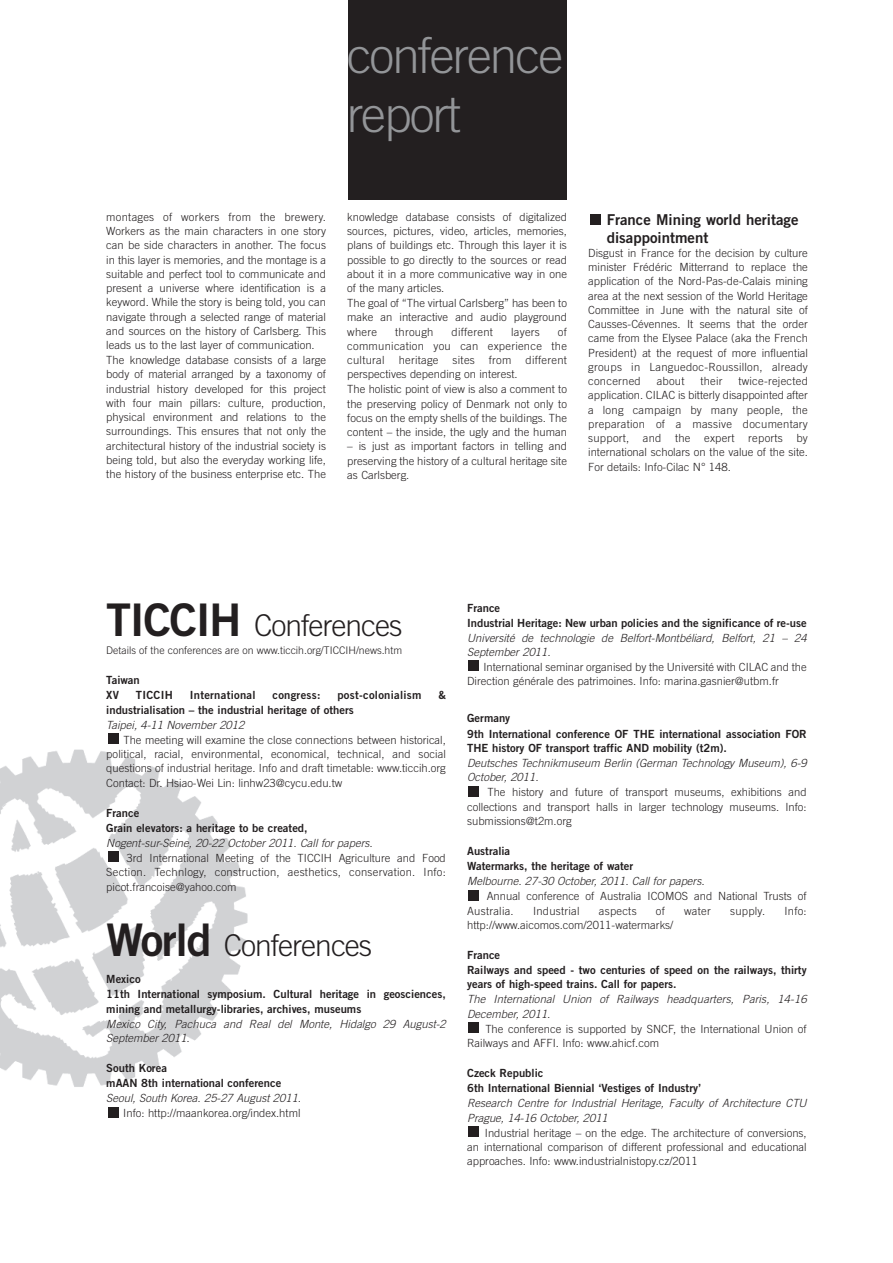
<style>
.page{position:relative;width:893px;height:1263px;background:#fff}
.page>*{position:absolute;margin:0;border:0;box-sizing:border-box;transform-origin:0 0}
.t1{font:300 49.5px/59.4px "Trade Gothic";letter-spacing:-.04em;color:#939598}
.t2{font:300 30px "Trade Gothic";letter-spacing:-.035em;color:#231f20}
.t3{font:15px/18px "Trade Gothic Bold Two";color:#231f20}
.t4{font:300 11.25px/14.2px "Trade Gothic";color:#231f20;text-align:justify}
.t5{font:11.25px/15.1px "Trade Gothic Bold Two";color:#231f20}
.t6{font:italic 300 11.25px/14.2px "Trade Gothic";color:#231f20}
.t7{font:11.25px "Trade Gothic Bold Two";letter-spacing:.025em;color:#231f20}
.t8{font:300 11.25px "Trade Gothic";letter-spacing:.02em;color:#231f20}
.t9{font:300 10.5px "Trade Gothic";color:#231f20}
.s1{font-family:"Trade Gothic Bold Two";font-weight:400;font-size:45px}
</style>
<div class="page">
<img style="left:0;top:749px;width:248px;height:338px">
<div style="left:348px;top:0;width:219px;height:200px;background:#231f20"></div>
<div style="left:108px;top:1107px;width:10px;height:10px;background:#231f20"></div>
<div style="left:469px;top:1126px;width:10px;height:11px;background:#231f20"></div>
<div style="left:469px;top:1022px;width:10px;height:11px;background:#231f20"></div>
<div style="left:469px;top:890px;width:10px;height:10px;background:#231f20"></div>
<div style="left:469px;top:786px;width:10px;height:10px;background:#231f20"></div>
<div style="left:469px;top:661px;width:10px;height:10px;background:#231f20"></div>
<div style="left:108px;top:851px;width:10px;height:11px;background:#231f20"></div>
<div style="left:108px;top:733px;width:10px;height:11px;background:#231f20"></div>
<div style="left:590px;top:214px;width:10px;height:11px;background:#231f20"></div>
<h1 class="t1" style="left:347px;top:30px;width:218px">conference report</h1>
<p class="t4" style="left:106px;top:211px;width:221px;text-align:left">montages of workers from the brewery.<br>Workers as the main characters in one story can be side characters in another. The focus in this layer is memories, and the montage is a suitable and perfect tool to communicate and present a universe where identification is a keyword. While the story is being told, you can navigate through a selected range of material and sources on the history of Carlsberg. This leads us to the last layer of communication.<br>The knowledge database consists of a large body of material arranged by a taxonomy of industrial history developed for this project with four main pillars: culture, production, physical environment and relations to the surroundings. This ensures that not only the architectural history of the industrial society is being told, but also the everyday working life, the history of the business enterprise etc. The</p>
<p class="t4" style="left:347px;top:210px;width:221px;text-align:left">knowledge database consists of digitalized sources, pictures, video, articles, memories, plans of buildings etc. Through this layer it is possible to go directly to the sources or read about it in a more communicative way in one of the many articles.<br>The goal of “The virtual Carlsberg” has been to make an interactive and audio playground where</p>
<p class="t4" style="left:347px;top:325px;width:221px;text-align:left;text-indent:211px">of communication you can experience the cultural heritage sites from different perspectives depending on interest.<br>The holistic point of view is also a comment to the preserving policy of Denmark not only to focus on the empty shells of the buildings. The content – the inside, the ugly and the human</p>
<p class="t4" style="left:347px;top:440px;width:221px">– is just as important factors in telling and preserving the history of a cultural heritage site as Carlsberg.</p>
<p class="t8" style="left:395px;top:327px;width:40px">through</p>
<p class="t8" style="left:452px;top:327px;width:43px">different</p>
<p class="t4" style="left:511px;top:325px;width:30px">layers</p>
<h3 class="t3" style="left:607px;top:212px;width:193px">France Mining world heritage disappointment</h3>
<p class="t4" style="left:588px;top:247px;width:221px">Disgust in France for the decision by culture minister Frédéric Mitterrand to replace the application of the Nord-Pas-de-Calais mining area at the next session of the World Heritage Committee in June with the natural site of Causses-Cévennes. It seems that the order came from the Elysee Palace (aka the French President) at the request of more influential groups in Languedoc-Roussillon, already concerned</p>
<p class="t4" style="left:588px;top:375px;width:221px;text-indent:150px">twice-rejected application. CILAC is bitterly disappointed after a long campaign by many people, the preparation of a massive documentary support, and the expert reports by international scholars on the value of the site.<br>For details: Info-Cilac N° 148.</p>
<p class="t4" style="left:657px;top:375px;width:29px">about</p>
<p class="t4" style="left:700px;top:375px;width:24px">their</p>
<h2 class="t2" style="left:106px;top:614px;width:298px"><span class="s1">TICCIH</span> Conferences</h2>
<p class="t9" style="left:106px;top:646px;width:297px">Details of the conferences are on www.ticcih.org/TICCIH/news.htm</p>
<p class="t5" style="left:106px;top:674px;width:35px">Taiwan<br>XV</p>
<p class="t5" style="left:136px;top:689px;width:38px">TICCIH</p>
<p class="t7" style="left:190px;top:691px;width:67px">International</p>
<p class="t7" style="left:272px;top:691px;width:50px">congress:</p>
<p class="t7" style="left:337px;top:691px;width:86px">post-colonialism</p>
<p class="t5" style="left:438px;top:689px;width:9px">&amp;</p>
<p class="t5" style="left:106px;top:703px;width:249px">industrialisation – the industrial heritage of others</p>
<p class="t6" style="left:106px;top:718px;width:140px">Taipei, 4-11 November 2012</p>
<p class="t4" style="left:106px;top:734px;width:341px;text-indent:17px">The meeting will examine the close connections between historical, political, racial, environmental, economical, technical, and social questions of industrial heritage. Info and draft timetable: www.ticcih.org Contact: Dr. Hsiao-Wei Lin: linhw23@cycu.edu.tw</p>
<p class="t5" style="left:106px;top:806px;width:203px">France<br>Grain elevators: a heritage to be created,</p>
<p class="t6" style="left:106px;top:837px;width:268px">Nogent-sur-Seine, 20-22 October 2011. Call for papers.</p>
<p class="t4" style="left:106px;top:852px;width:341px;text-indent:20px">3rd International Meeting of the TICCIH Agriculture and Food Section. Technlogy, construction, aesthetics, conservation. Info: picot.francoise@yahoo.com</p>
<h2 class="t2" style="left:106px;top:934px;width:267px"><span class="s1">World</span> Conferences</h2>
<p class="t5" style="left:106px;top:973px;width:341px;line-height:14.7px">Mexico<br>11th International symposium. Cultural heritage in geosciences, mining and metallurgy-libraries, archives, museums</p>
<p class="t6" style="left:106px;top:1017px;width:341px">Mexico City, Pachuca and Real del Monte, Hidalgo 29 August-2<br>September 2011.</p>
<p class="t5" style="left:106px;top:1061px;width:177px">South Korea<br>mAAN 8th international conference</p>
<p class="t6" style="left:106px;top:1092px;width:196px">Seoul, South Korea. 25-27 August 2011.</p>
<p class="t4" style="left:123px;top:1107px;width:179px">Info: http://maankorea.org/index.html</p>
<p class="t5" style="left:467px;top:601px;width:341px">France<br>Industrial Heritage: New urban policies and the significance of re-use</p>
<p class="t6" style="left:467px;top:632px;width:341px">Université de technologie de Belfort-Montbéliard, Belfort, 21 – 24<br>September 2011.</p>
<p class="t4" style="left:467px;top:661px;width:341px;text-indent:16px">International seminar organised by the Université with CILAC and the<br>Direction générale des patrimoines. Info: marina.gasnier@utbm.fr</p>
<p class="t5" style="left:467px;top:712px;width:341px;line-height:14.7px">Germany<br>9th International conference OF THE international association FOR<br>THE history OF transport traffic AND mobility (t2m).</p>
<p class="t6" style="left:467px;top:757px;width:341px">Deutsches Technikmuseum Berlin (German Technology Museum), 6-9<br>October, 2011.</p>
<p class="t4" style="left:467px;top:786px;width:341px;text-indent:20px">The history and future of transport museums, exhibitions and collections and transport halls in larger technology museums. Info: submissions@t2m.org</p>
<p class="t5" style="left:467px;top:844px;width:168px">Australia<br>Watermarks, the heritage of water</p>
<p class="t6" style="left:467px;top:875px;width:239px">Melbourne. 27-30 October, 2011. Call for papers.</p>
<p class="t4" style="left:467px;top:890px;width:341px;text-indent:20px">Annual conference of Australia ICOMOS and National Trusts of<br>Australia.</p>
<p class="t8" style="left:533px;top:906px;width:48px">Industrial</p>
<p class="t8" style="left:599px;top:906px;width:39px">aspects</p>
<p class="t4" style="left:656px;top:904px;width:11px">of</p>
<p class="t4" style="left:684px;top:904px;width:28px">water</p>
<p class="t4" style="left:730px;top:904px;width:37px">supply.</p>
<p class="t4" style="left:784px;top:904px;width:24px">Info:</p>
<p class="t4" style="left:467px;top:919px;width:208px">http://www.aicomos.com/2011-watermarks/</p>
<p class="t5" style="left:467px;top:949px;width:341px;line-height:14.7px">France<br>Railways and speed - two centuries of speed on the railways, thirty years of high-speed trains. Call for papers.</p>
<p class="t6" style="left:467px;top:993px;width:341px">The International Union of Railways headquarters, Paris, 14-16<br>December, 2011.</p>
<p class="t4" style="left:467px;top:1023px;width:341px;text-indent:18px">The conference is supported by SNCF, the International Union of<br>Railways and AFFI. Info: www.ahicf.com</p>
<p class="t5" style="left:467px;top:1067px;width:236px">Czeck Republic<br>6th International Biennial ‘Vestiges of Industry’</p>
<p class="t6" style="left:467px;top:1097px;width:341px">Research Centre for Industrial Heritage, Faculty of Architecture CTU<br>Prague, 14-16 October, 2011</p>
<p class="t4" style="left:467px;top:1127px;width:341px;text-indent:18px">Industrial heritage – on the edge. The architecture of conversions, an international comparison of different professional and educational approaches. Info: www.industrialnistopy.cz/2011</p>
</div>
